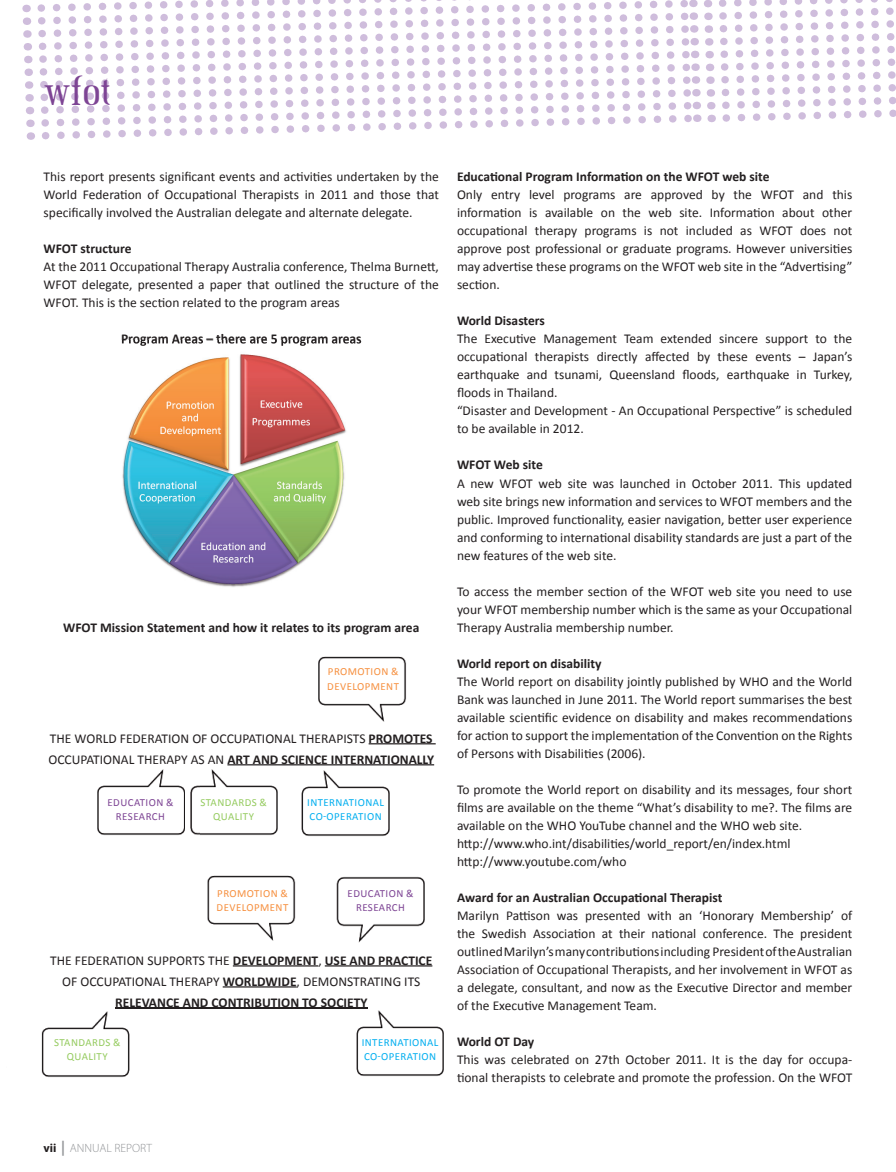
<style>
.page{position:relative;width:896px;height:1172px;background:#fff}
.page>*{position:absolute;margin:0;border:0;box-sizing:border-box;transform-origin:0 0}
.t1{font:45px "Credit Valley";color:#7d4494}
.t2{font:13.5px/18px "Calibri";color:#231f20;text-align:justify}
.t3{font:700 13.5px/21px "Calibri";color:#231f20;text-align:center}
.t4{font:300 12px "Myriad Pro";color:#939598}
.t5{font:10.8px/13.5px "Calibri";letter-spacing:.04em;color:#00aeef}
.t6{font:10.8px/15px "Calibri";letter-spacing:.04em;color:#f68f3e}
.t7{font:10.8px/13.5px "Calibri";letter-spacing:.04em;color:#7d4494;text-align:center}
.t8{font:10.8px/13.5px "Calibri";letter-spacing:.04em;color:#95cb5f;text-align:center}
.s1{font-weight:700}
.s2{font-weight:400}
.s3{font-weight:700;color:#231f20}
.s4{font-weight:700;font-stretch:condensed;font-size:15px}
</style>
<div class="page">
<svg style="left:26px;top:0;width:671px;height:140px"></svg>
<hr style="left:368px;top:743px;width:67px;height:1px;background:#231f20">
<hr style="left:227px;top:764px;width:207px;height:1px;background:#231f20">
<hr style="left:233px;top:965px;width:85px;height:1px;background:#231f20">
<hr style="left:324px;top:965px;width:108px;height:1px;background:#231f20">
<hr style="left:222px;top:986px;width:74px;height:1px;background:#231f20">
<hr style="left:115px;top:1007px;width:252px;height:1px;background:#231f20">
<img style="left:121px;top:340px;width:241px;height:247px">
<img style="left:122px;top:340px;width:239px;height:6px">
<img style="left:301px;top:770px;width:89px;height:67px">
<img style="left:318px;top:656px;width:88px;height:66px">
<img style="left:207px;top:875px;width:89px;height:66px">
<img style="left:41px;top:1011px;width:89px;height:67px">
<img style="left:199px;top:769px;width:79px;height:67px">
<img style="left:97px;top:769px;width:88px;height:67px">
<img style="left:190px;top:785px;width:9px;height:50px">
<img style="left:356px;top:1008px;width:88px;height:69px">
<svg style="left:352px;top:1008px;width:15px;height:1px"></svg>
<img style="left:336px;top:876px;width:89px;height:66px">
<svg style="left:707px;top:0;width:189px;height:123px"></svg>
<h1 class="t1" style="left:44px;top:69px;width:69px">wfot</h1>
<p class="t2" style="left:44px;top:168px;width:396px">This report presents significant events and activities undertaken by the World Federation of Occupational Therapists in 2011 and those that specifically involved the Australian delegate and alternate delegate.</p>
<p class="t3" style="left:44px;top:238px;width:89px">WFOT structure</p>
<p class="t2" style="left:44px;top:258px;width:396px">At the 2011 Occupational Therapy Australia conference, Thelma Burnett, WFOT delegate, presented a paper that outlined the structure of the WFOT. This is the section related to the program areas</p>
<p class="t3" style="left:121px;top:328px;width:242px">Program Areas – there are 5 program areas</p>
<p class="t3" style="left:63px;top:616px;width:357px">WFOT Mission Statement and how it relates to its program area</p>
<p class="t6" style="left:327px;top:664px;width:73px">PROMOTION &amp;<br>DEVELOPMENT</p>
<p class="t2" style="left:48px;top:727px;width:387px;line-height:21px">THE WORLD FEDERATION OF OCCUPATIONAL THERAPISTS <span class="s1">PROMOTES<br></span>OCCUPATIONAL THERAPY AS AN <span class="s1">ART AND SCIENCE INTERNATIONALLY</span></p>
<p class="t7" style="left:107px;top:795px;width:67px">EDUCATION &amp;<br>RESEARCH</p>
<p class="t8" style="left:200px;top:795px;width:68px">STANDARDS &amp;<br>QUALITY</p>
<p class="t5" style="left:307px;top:795px;width:78px">INTERNATIONAL<br>CO-OPERATION</p>
<p class="t6" style="left:216px;top:886px;width:73px;line-height:13.5px">PROMOTION &amp;<br>DEVELOPMENT</p>
<p class="t7" style="left:347px;top:886px;width:67px">EDUCATION &amp;<br>RESEARCH</p>
<p class="t3" style="left:50px;top:949px;width:383px"><span class="s2">THE FEDERATION SUPPORTS THE</span> DEVELOPMENT<span class="s2">,</span> USE AND PRACTICE<br><span class="s2">OF OCCUPATIONAL THERAPY</span> WORLDWIDE<span class="s2">, DEMONSTRATING ITS<br></span>RELEVANCE AND CONTRIBUTION TO SOCIETY</p>
<p class="t8" style="left:54px;top:1035px;width:68px">STANDARDS &amp;<br>QUALITY</p>
<p class="t5" style="left:361px;top:1035px;width:78px">INTERNATIONAL<br>CO-OPERATION</p>
<p class="t3" style="left:457px;top:166px;width:314px">Educational Program Information on the WFOT web site</p>
<p class="t2" style="left:457px;top:186px;width:396px">Only entry level programs are approved by the WFOT and this information is available on the web site. Information about other occupational therapy programs is not included as WFOT does not approve post professional or graduate programs. However universities may advertise these programs on the WFOT web site in the “Advertising” section.</p>
<p class="t3" style="left:457px;top:310px;width:89px">World Disasters</p>
<p class="t2" style="left:457px;top:330px;width:396px;text-align:left">The Executive Management Team extended sincere support to the occupational therapists directly affected by these events – Japan’s earthquake and tsunami, Queensland floods, earthquake in Turkey, floods in Thailand.<br>“Disaster and Development - An Occupational Perspective” is scheduled to be available in 2012.</p>
<p class="t3" style="left:457px;top:454px;width:87px">WFOT Web site</p>
<p class="t2" style="left:457px;top:474px;width:396px">A new WFOT web site was launched in October 2011. This updated web site brings new information and services to WFOT members and the public. Improved functionality, easier navigation, better user experience and conforming to international disability standards are just a part of the new features of the web site.</p>
<p class="t2" style="left:457px;top:582px;width:396px">To access the member section of the WFOT web site you need to use your WFOT membership number which is the same as your Occupational Therapy Australia membership number.</p>
<p class="t3" style="left:457px;top:652px;width:146px">World report on disability</p>
<p class="t2" style="left:457px;top:672px;width:396px">The World report on disability jointly published by WHO and the World Bank was launched in June 2011. The World report summarises the best available scientific evidence on disability and makes recommendations for action to support the implementation of the Convention on the Rights of Persons with Disabilities (2006).</p>
<p class="t2" style="left:457px;top:780px;width:396px;text-align:left">To promote the World report on disability and its messages, four short films are available on the theme “What’s disability to me?. The films are available on the WHO YouTube channel and the WHO web site. http://www.who.int/disabilities/world_report/en/index.html http://www.youtube.com/who</p>
<p class="t3" style="left:457px;top:886px;width:267px">Award for an Australian Occupational Therapist</p>
<p class="t2" style="left:457px;top:906px;width:396px">Marilyn Pattison was presented with an ‘Honorary Membership’ of the Swedish Association at their national conference. The president outlined Marilyn’s many contributions including President of the Australian Association of Occupational Therapists, and her involvement in WFOT as a delegate, consultant, and now as the Executive Director and member of the Executive Management Team.</p>
<p class="t3" style="left:457px;top:1030px;width:79px">World OT Day</p>
<p class="t2" style="left:457px;top:1050px;width:396px">This was celebrated on 27th October 2011. It is the day for occupa&shy;tional therapists to celebrate and promote the profession. On the WFOT</p>
<p class="t4" style="left:44px;top:1141px;width:110px"><span class="s3">vii</span> <span class="s4">|</span> ANNUAL REPORT</p>
</div>
